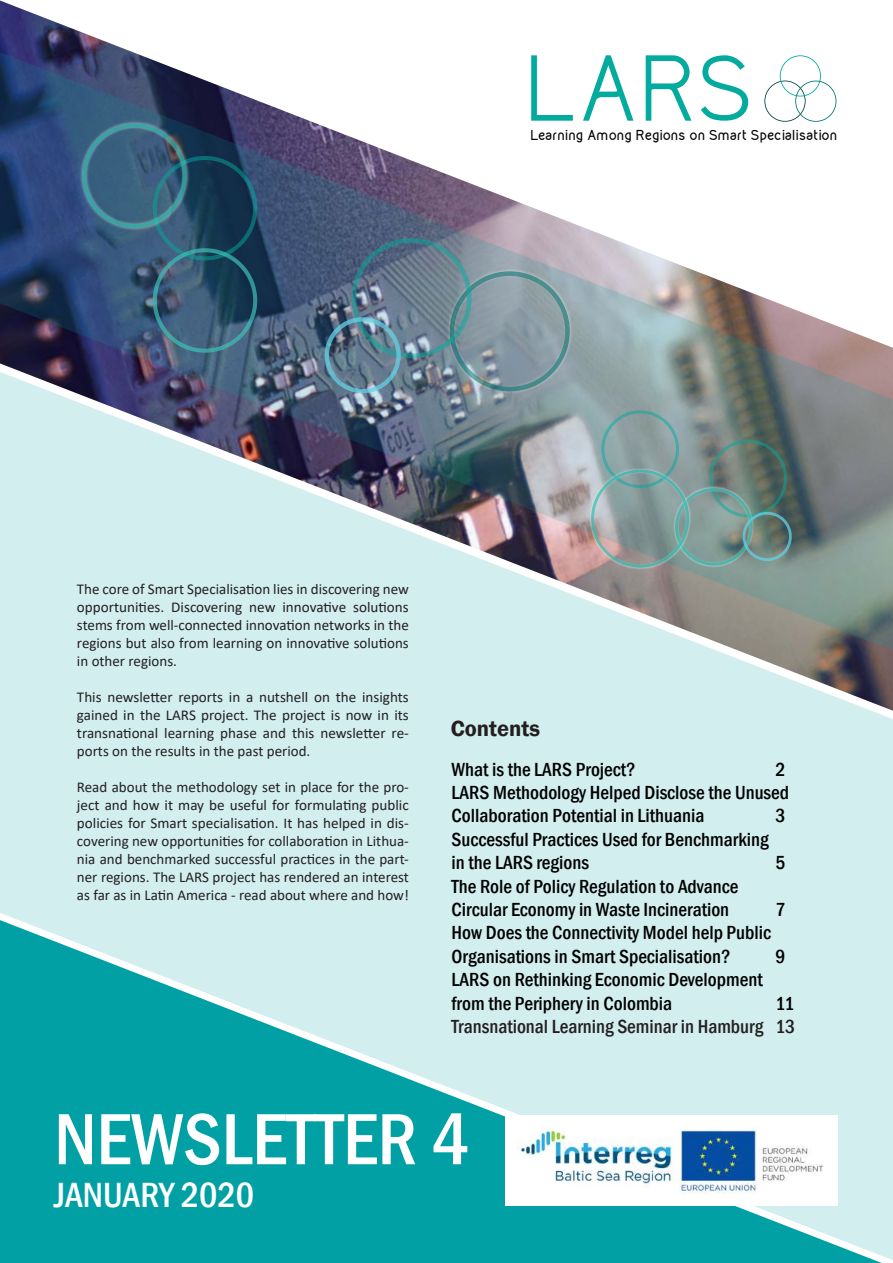
<style>
.page{position:relative;width:893px;height:1263px;background:#fff}
.page>*{position:absolute;margin:0;border:0;box-sizing:border-box;transform-origin:0 0}
.t1{font:81.3px "Kirvy";color:#03ab9e}
.t2{font:500 condensed 75px "Franklin Gothic";color:#fff}
.t3{font:500 condensed 36px "Franklin Gothic";color:#fff}
.t4{font:600 22.5px "Franklin Gothic";color:#231f20}
.t5{font:500 condensed 19.5px/23.4px "Franklin Gothic";color:#000}
.t6{font:500 condensed 19.5px "Franklin Gothic";color:#231f20}
.t7{font:15px/18px "Calibri";color:#231f20;text-align:justify}
.t8{font:700 12.45px "Kirvy";letter-spacing:.02em;color:#000}
</style>
<div class="page">
<svg style="left:0;top:706px;width:893px;height:557px;fill:#d2eeef"></svg>
<img style="left:505px;top:1116px;width:332px;height:90px">
<img style="left:0;top:17px;width:893px;height:689px">
<div style="left:447px;top:269px;width:126px;height:125px;background:#fff;opacity:.75"></div>
<div style="left:450px;top:271px;width:120px;height:120px;border:5px solid #027870;border-radius:50%"></div>
<div style="left:352px;top:238px;width:120px;height:120px;border:5px solid #03ab9f;border-radius:50%"></div>
<div style="left:325px;top:317px;width:76px;height:76px;border:4px solid #64d1e5;border-radius:50%"></div>
<div style="left:601px;top:410px;width:78px;height:78px;border:3px solid #03ab9f;border-radius:50%"></div>
<div style="left:709px;top:440px;width:78px;height:77px;border:3px solid #03ab9f;border-radius:50%"></div>
<div style="left:673px;top:486px;width:82px;height:82px;background:#fff;opacity:.75"></div>
<div style="left:675px;top:488px;width:78px;height:78px;border:3px solid #3dbfb5;border-radius:50%"></div>
<div style="left:743px;top:512px;width:49px;height:49px;border:3px solid #64d1e5;border-radius:50%"></div>
<div style="left:589px;top:467px;width:102px;height:103px;background:#fff;opacity:.75"></div>
<div style="left:591px;top:469px;width:98px;height:99px;border:3px solid #3dbfb5;border-radius:50%"></div>
<div style="left:153px;top:156px;width:104px;height:104px;border:4px solid #03ab9f;border-radius:50%"></div>
<div style="left:153px;top:248px;width:104px;height:105px;border:4px solid #3dbfb5;border-radius:50%"></div>
<div style="left:79px;top:120px;width:111px;height:111px;background:#fff;opacity:.75"></div>
<div style="left:82px;top:124px;width:105px;height:104px;border:4px solid #3dbfb5;border-radius:50%"></div>
<h1 class="t1" style="left:526px;top:33px;width:230px">LARS</h1>
<p class="t8" style="left:531px;top:127px;width:308px">Learning Among Regions on Smart Specialisation</p>
<p class="t7" style="left:77px;top:580px;width:333px">The core of Smart Specialisation lies in discovering new opportunities. Discovering new innovative solutions stems from well-connected innovation networks in the regions but also from learning on innovative solutions in other regions.</p>
<p class="t7" style="left:77px;top:688px;width:333px">This newsletter reports in a nutshell on the insights gained in the LARS project. The project is now in its transnational learning phase and this newsletter re&shy;ports on the results in the past period.</p>
<p class="t7" style="left:77px;top:778px;width:333px">Read about the methodology set in place for the pro&shy;ject and how it may be useful for formulating public policies for Smart specialisation. It has helped in dis&shy;covering new opportunities for collaboration in Lithua&shy;nia and benchmarked successful practices in the part&shy;ner regions. The LARS project has rendered an interest as far as in Latin America - read about where and how!</p>
<h3 class="t4" style="left:451px;top:715px;width:91px">Contents</h3>
<h3 class="t5" style="left:452px;top:757px;width:186px">What is the LARS Project?</h3>
<h3 class="t5" style="left:452px;top:757px;width:339px;text-indent:324px">2<br>LARS Methodology Helped Disclose the Unused<br>Collaboration Potential in Lithuania</h3>
<h3 class="t5" style="left:776px;top:804px;width:11px">3</h3>
<h3 class="t5" style="left:452px;top:827px;width:319px">Successful Practices Used for Benchmarking in the LARS regions</h3>
<h3 class="t5" style="left:776px;top:851px;width:11px">5</h3>
<h3 class="t5" style="left:452px;top:874px;width:288px">The Role of Policy Regulation to Advance<br>Circular Economy in Waste Incineration</h3>
<h3 class="t5" style="left:776px;top:898px;width:11px">7</h3>
<h3 class="t5" style="left:452px;top:921px;width:321px">How Does the Connectivity Model help Public<br>Organisations in Smart Specialisation?</h3>
<h3 class="t5" style="left:776px;top:944px;width:11px">9</h3>
<h3 class="t5" style="left:452px;top:968px;width:313px">LARS on Rethinking Economic Development from the Periphery in Colombia</h3>
<h3 class="t5" style="left:776px;top:991px;width:20px">11</h3>
<h3 class="t6" style="left:452px;top:1014px;width:345px">Transnational Learning Seminar in Hamburg 13</h3>
<h2 class="t2" style="left:54px;top:1090px;width:417px">NEWSLETTER 4</h2>
<h3 class="t3" style="left:54px;top:1172px;width:202px">JANUARY 2020</h3>
</div>
